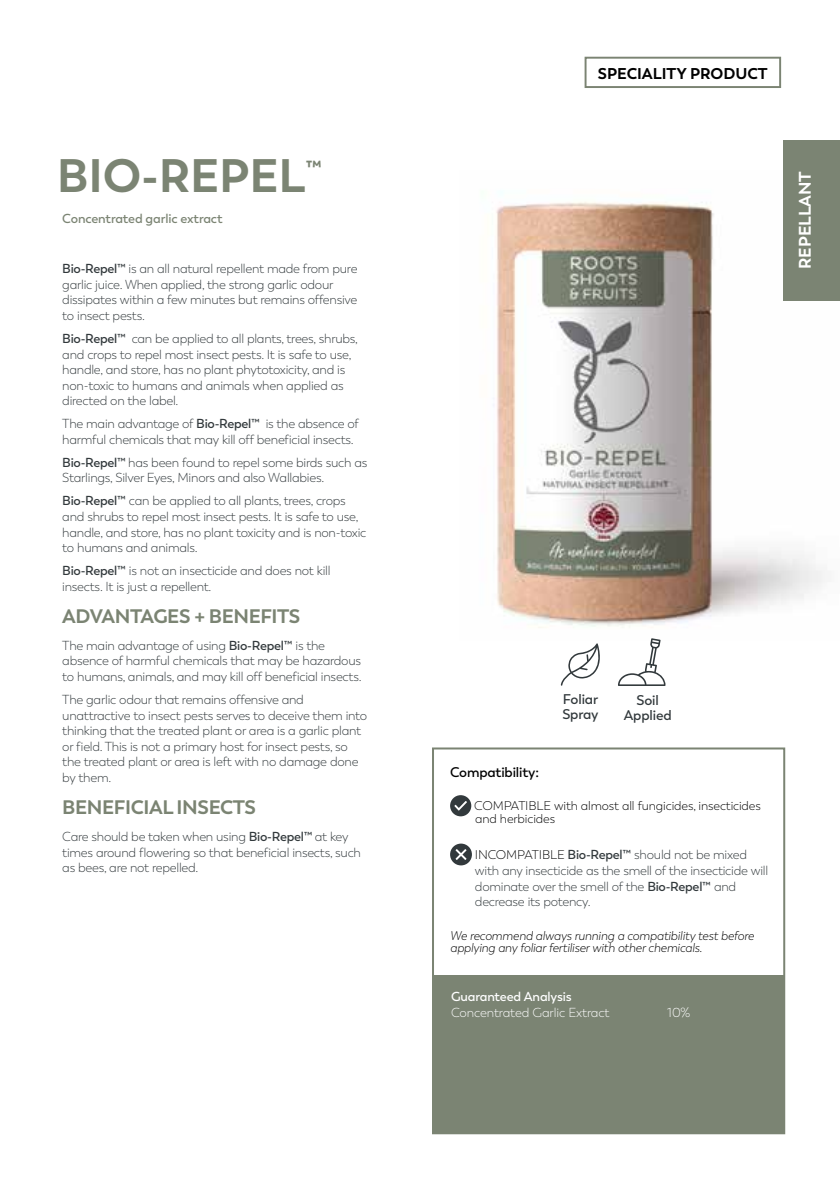
<style>
.page{position:relative;width:840px;height:1191px;background:#fff}
.page>*{position:absolute;margin:0;border:0;box-sizing:border-box;transform-origin:0 0}
.t1{font:700 46.8px "Trenda";color:#7b8473}
.t2{font:700 19.4px "Trenda";letter-spacing:-.02em;color:#7b8473}
.t3{font:700 16.8px "Trenda";color:#fff}
.t4{font:700 15.6px "Trenda";color:#000}
.t5{font:600 14px/15.4px "Trenda";letter-spacing:-.01em;color:#32393c;text-align:center}
.t6{font:600 14px "Trenda";letter-spacing:-.01em;color:#000}
.t7{font:300 13px/15.6px "Trenda";letter-spacing:-.02em;color:#32393c}
.t8{font:300 13px "Trenda";letter-spacing:-.01em;color:#fff}
.t9{font:600 13px "Trenda";letter-spacing:-.01em;color:#7b8473}
.t10{font:600 13px "Trenda";letter-spacing:-.01em;color:#fff}
.t11{font:italic 300 12.6px/12.6px "Trenda";letter-spacing:-.01em;color:#000}
.t12{font:300 12.6px/12.6px "Trenda";letter-spacing:-.01em;color:#000}
.s1{font-weight:600}
.s2{font-size:12.6px;color:#000}
</style>
<div class="page">
<img style="left:496px;top:192px;width:343px;height:436px">
<div style="left:584px;top:57px;width:196px;height:31px;border:2px solid #7b8473"></div>
<div style="left:432px;top:975px;width:350px;height:159px;background:#7b8473"></div>
<div style="left:782px;top:140px;width:57px;height:160px;background:#7b8473"></div>
<div style="left:432px;top:747px;width:352px;height:387px;border:2px solid #7b8473"></div>
<svg style="left:450px;top:795px;width:21px;height:21px"></svg>
<svg style="left:450px;top:843px;width:21px;height:22px"></svg>
<svg style="left:618px;top:638px;width:47px;height:48px"></svg>
<svg style="left:560px;top:643px;width:40px;height:42px"></svg>
<h1 class="t1" style="left:57px;top:147px;width:267px">BIO-REPEL<sup>™</sup></h1>
<p class="t9" style="left:62px;top:210px;width:162px">Concentrated garlic extract</p>
<p class="t7" style="left:62px;top:261px;width:296px"><span class="s1">Bio-Repel™</span> is an all natural repellent made from pure garlic juice. When applied, the strong garlic odour dissipates within a few minutes but remains offensive to insect pests.</p>
<p class="t7" style="left:62px;top:331px;width:297px"><span class="s1">Bio-Repel™</span> can be applied to all plants, trees, shrubs, and crops to repel most insect pests. It is safe to use, handle, and store, has no plant phytotoxicity, and is non-toxic to humans and animals when applied as directed on the label.</p>
<p class="t7" style="left:62px;top:416px;width:298px">The main advantage of <span class="s1">Bio-Repel™</span> is the absence of harmful chemicals that may kill off beneficial insects.</p>
<p class="t7" style="left:62px;top:455px;width:306px"><span class="s1">Bio-Repel™</span> has been found to repel some birds such as<br>Starlings, Silver Eyes, Minors and also Wallabies.</p>
<p class="t7" style="left:62px;top:493px;width:305px"><span class="s1">Bio-Repel™</span> can be applied to all plants, trees, crops and shrubs to repel most insect pests. It is safe to use, handle, and store, has no plant toxicity and is non-toxic to humans and animals.</p>
<p class="t7" style="left:62px;top:563px;width:269px"><span class="s1">Bio-Repel™</span> is not an insecticide and does not kill insects. It is just a repellent.</p>
<h2 class="t2" style="left:62px;top:604px;width:239px">ADVANTAGES + BENEFITS</h2>
<p class="t7" style="left:62px;top:638px;width:300px">The main advantage of using <span class="s1">Bio-Repel™</span> is the absence of harmful chemicals that may be hazardous to humans, animals, and may kill off beneficial insects.</p>
<p class="t7" style="left:62px;top:692px;width:306px">The garlic odour that remains offensive and unattractive to insect pests serves to deceive them into thinking that the treated plant or area is a garlic plant or field. This is not a primary host for insect pests, so the treated plant or area is left with no damage done by them.</p>
<h2 class="t2" style="left:62px;top:795px;width:195px">BENEFICIAL INSECTS</h2>
<p class="t7" style="left:62px;top:829px;width:300px">Care should be taken when using <span class="s1">Bio-Repel™</span> at key times around flowering so that beneficial insects, such as bees, are not repelled.</p>
<p class="t4" style="left:597px;top:63px;width:171px">SPECIALITY PRODUCT</p>
<p class="t3" style="left:793px;top:269px;width:99px;rotate:-90deg">REPELLANT</p>
<p class="t5" style="left:562px;top:691px;width:38px;text-align:left">Foliar<br>Spray</p>
<p class="t5" style="left:623px;top:692px;width:49px">Soil<br>Applied</p>
<p class="t6" style="left:450px;top:763px;width:90px">Compatibility:</p>
<p class="t12" style="left:474px;top:800px;width:288px">COMPATIBLE with almost all fungicides, insecticides and herbicides</p>
<p class="t7" style="left:474px;top:847px;width:295px"><span class="s2">INCOMPATIBLE</span> <span class="s1">Bio-Repel™</span> should not be mixed with any insecticide as the smell of the insecticide will dominate over the smell of the <span class="s1">Bio-Repel™</span> and decrease its potency.</p>
<p class="t11" style="left:450px;top:929px;width:305px">We recommend always running a compatibility test before applying any foliar fertiliser with other chemicals.</p>
<p class="t10" style="left:451px;top:989px;width:122px">Guaranteed Analysis</p>
<p class="t8" style="left:451px;top:1005px;width:160px">Concentrated Garlic Extract</p>
<p class="t8" style="left:667px;top:1005px;width:25px">10%</p>
</div>
